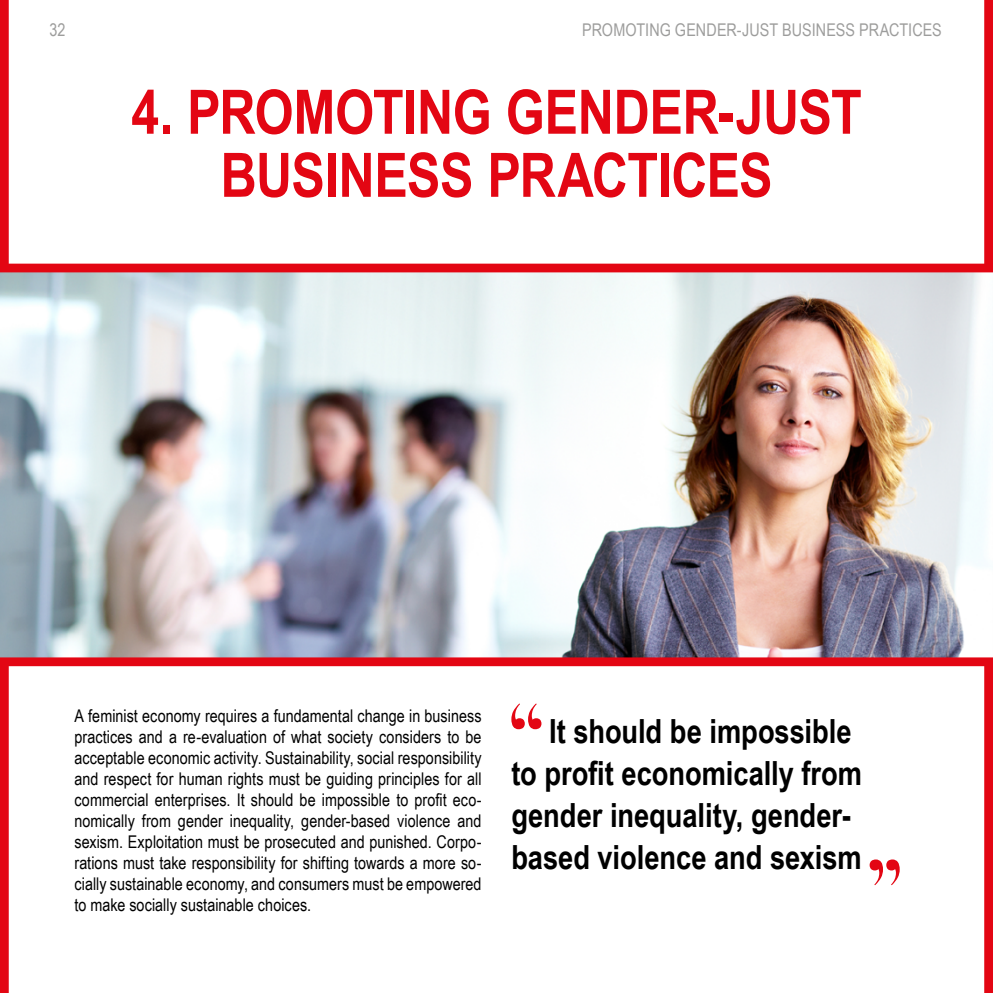
<style>
.page{position:relative;width:993px;height:993px;background:#fff}
.page>*{position:absolute;margin:0;border:0;box-sizing:border-box;transform-origin:0 0}
.t1{font:700 61.25px/63px "Arial Narrow";letter-spacing:-.01em;color:#e30613;text-align:center}
.t2{font:700 33.25px/42px "Arial Narrow";color:#000}
.t3{font:17.5px/21px "Arial Narrow";color:#000;text-align:justify}
.t4{font:17.5px "Arial Narrow";color:#9d9d9c}
</style>
<div class="page">
<div style="left:983px;top:0;width:9px;height:992px;background:#e30613"></div>
<div style="left:0;top:0;width:9px;height:992px;background:#e30613"></div>
<svg style="left:511px;top:703px;width:30px;height:26px"></svg>
<svg style="left:869px;top:859px;width:30px;height:25px"></svg>
<img style="left:0;top:259px;width:992px;height:411px">
<p class="t4" style="left:50px;top:17px;width:17px">32</p>
<p class="t4" style="left:582px;top:17px;width:361px">PROMOTING GENDER-JUST BUSINESS PRACTICES</p>
<h1 class="t1" style="left:131px;top:78px;width:731px">4. PROMOTING GENDER-JUST<br>BUSINESS PRACTICES</h1>
<p class="t3" style="left:74px;top:704px;width:408px">A feminist economy requires a fundamental change in business practices and a re-evaluation of what society considers to be acceptable economic activity. Sustainability, social responsibility and respect for human rights must be guiding principles for all commercial enterprises. It should be impossible to profit eco&shy;nomically from gender inequality, gender-based violence and sexism. Exploitation must be prosecuted and punished. Corpo&shy;rations must take responsibility for shifting towards a more so&shy;cially sustainable economy, and consumers must be empowered to make socially sustainable choices.</p>
<h2 class="t2" style="left:511px;top:708px;width:352px;text-indent:38px">It should be impossible to profit economically from gender inequality, gender&shy;based violence and sexism</h2>
</div>
